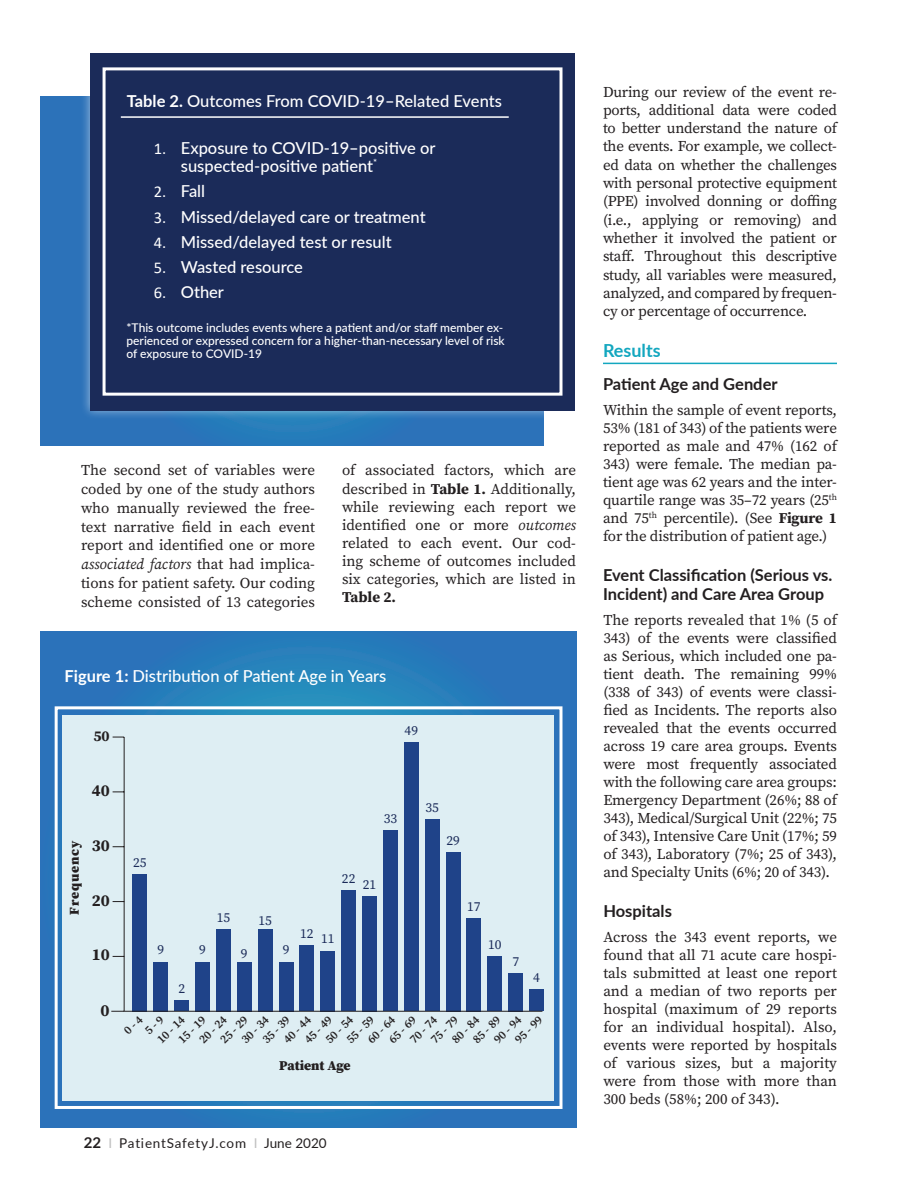
<style>
.page{position:relative;width:918px;height:1188px;background:#fff}
.page>*{position:absolute;margin:0;border:0;box-sizing:border-box;transform-origin:0 0}
.Underlined_Subheadin{font:700 18px "Lato";color:#13a7bf}
.t1{font:700 16.8px "Source Serif Pro";color:#231f20}
.t2{font:700 16.65px "Source Serif Pro";color:#231f20}
.Body_copy{font:500 16.5px/17.9px "Lato";color:#fff}
.subheadings{font:700 16.5px/19.5px "Lato";color:#231f20}
.footnotes{font:500 16.5px "Lato";color:#fff}
.Body_copy-2{font:15px/18px "Source Serif Pro";letter-spacing:-.01em;color:#231f20;text-align:justify}
.t3{font:700 15px "Source Serif Pro";color:#231f20}
.t4{font:13.5px "Source Serif Pro";color:#1b2b59}
.t5{font:13.5px "Lato";letter-spacing:.055em;color:#231f20}
.t6{font:900 13.5px "Source Serif Pro";letter-spacing:-.005em;color:#231f20}
.t7{font:900 13.5px "Source Serif Pro";letter-spacing:.065em;color:#231f20}
.List_Paragraph{font:500 12px/12.9px "Lato";color:#fff;text-align:justify}
.t8{font:600 11.85px "Source Serif Pro";color:#231f20}
.s1{font-weight:700}
.s2{font-family:"Calibri";font-weight:400}
.s3{font-style:italic}
.s4{font-weight:700;font-size:15px}
.s5{color:#bfbfbf}
</style>
<div class="page">
<hr style="left:603px;top:363px;width:234px;height:1px;background:#13a7bf">
<svg style="left:40px;top:631px;width:536px;height:496px;background:#2b79bb"></svg>
<div style="left:62px;top:716px;width:492px;height:385px;background:#deeef3"></div>
<div style="left:133px;top:874px;width:14px;height:137px;background:#1f4389"></div>
<div style="left:154px;top:962px;width:14px;height:49px;background:#1f4389"></div>
<div style="left:174px;top:1000px;width:15px;height:11px;background:#1f4389"></div>
<div style="left:195px;top:962px;width:15px;height:49px;background:#1f4389"></div>
<div style="left:216px;top:929px;width:15px;height:82px;background:#1f4389"></div>
<div style="left:237px;top:962px;width:15px;height:49px;background:#1f4389"></div>
<div style="left:258px;top:929px;width:15px;height:82px;background:#1f4389"></div>
<div style="left:279px;top:962px;width:14px;height:49px;background:#1f4389"></div>
<div style="left:300px;top:945px;width:14px;height:66px;background:#1f4389"></div>
<div style="left:321px;top:951px;width:14px;height:60px;background:#1f4389"></div>
<div style="left:341px;top:891px;width:15px;height:120px;background:#1f4389"></div>
<div style="left:362px;top:896px;width:15px;height:115px;background:#1f4389"></div>
<div style="left:383px;top:830px;width:15px;height:181px;background:#1f4389"></div>
<div style="left:404px;top:743px;width:15px;height:268px;background:#1f4389"></div>
<div style="left:425px;top:819px;width:15px;height:192px;background:#1f4389"></div>
<div style="left:446px;top:852px;width:14px;height:159px;background:#1f4389"></div>
<div style="left:467px;top:918px;width:14px;height:93px;background:#1f4389"></div>
<div style="left:488px;top:956px;width:14px;height:55px;background:#1f4389"></div>
<div style="left:508px;top:973px;width:15px;height:38px;background:#1f4389"></div>
<div style="left:529px;top:989px;width:15px;height:22px;background:#1f4389"></div>
<hr style="left:124px;top:737px;width:1px;height:274px;background:#231f20">
<hr style="left:124px;top:1011px;width:418px;height:1px;background:#231f20">
<div style="left:40px;top:96px;width:503px;height:350px;background:#2c72b9"></div>
<div style="left:81px;top:44px;width:503px;height:376px;background:#fff;opacity:.54"></div>
<div style="left:90px;top:53px;width:485px;height:357px;background:#1b2b59"></div>
<hr style="left:121px;top:116px;width:388px;height:2px;background:#fff">
<div style="left:103px;top:67px;width:459px;height:329px;border:3px solid #fff"></div>
<div style="left:55px;top:706px;width:507px;height:403px;border:3px solid #fff"></div>
<svg style="left:111px;top:1011px;width:54px;height:1px"></svg>
<p class="Body_copy" style="left:127px;top:92px;width:377px"><span class="s1">Table 2.</span> Outcomes From COVID-19–Related Events</p>
<p class="Body_copy" style="left:181px;top:139px;width:256px;text-indent:-27px"><span class="s2">1.</span> Exposure to COVID-19–positive or suspected-positive patient<sup>*</sup></p>
<p class="Body_copy" style="left:154px;top:182px;width:53px"><span class="s2">2.</span> Fall</p>
<p class="Body_copy" style="left:154px;top:207px;width:273px"><span class="s2">3.</span> Missed/delayed care or treatment</p>
<p class="Body_copy" style="left:154px;top:232px;width:239px"><span class="s2">4.</span> Missed/delayed test or result</p>
<p class="Body_copy" style="left:154px;top:257px;width:151px"><span class="s2">5.</span> Wasted resource</p>
<p class="Body_copy" style="left:154px;top:283px;width:72px"><span class="s2">6.</span> Other</p>
<p class="List_Paragraph" style="left:127px;top:321px;width:380px">*This outcome includes events where a patient and/or staff member ex&shy;perienced or expressed concern for a higher-than-necessary level of risk of exposure to COVID-19</p>
<p class="Body_copy-2" style="left:81px;top:461px;width:236px;line-height:18.8px">The second set of variables were coded by one of the study authors who manually reviewed the free&shy;text narrative field in each event report and identified one or more <span class="s3">associated factors</span> that had implica&shy;tions for patient safety. Our coding scheme consisted of 13 categories</p>
<p class="Body_copy-2" style="left:342px;top:461px;width:236px">of associated factors, which are described in <span class="s1">Table 1.</span> Additionally, while reviewing each report we identified one or more <span class="s3">outcomes </span>related to each event. Our cod&shy;ing scheme of outcomes included six categories, which are listed in <span class="s1">Table 2.</span></p>
<p class="footnotes" style="left:64px;top:664px;width:323px"><span class="s1">Figure 1:</span> Distribution of Patient Age in Years</p>
<p class="t3" style="left:94px;top:726px;width:18px">50</p>
<p class="t4" style="left:405px;top:722px;width:15px">49</p>
<p class="t2" style="left:92px;top:779px;width:19px">40</p>
<p class="t7" style="left:65px;top:915px;width:76px;rotate:-90deg">Frequency</p>
<p class="t2" style="left:92px;top:834px;width:19px">30</p>
<p class="t2" style="left:92px;top:889px;width:19px">20</p>
<p class="t2" style="left:92px;top:943px;width:19px">10</p>
<p class="t4" style="left:133px;top:853px;width:15px">25</p>
<p class="t4" style="left:157px;top:941px;width:8px">9</p>
<p class="t4" style="left:384px;top:810px;width:15px">33</p>
<p class="t4" style="left:178px;top:979px;width:8px">2</p>
<p class="t4" style="left:199px;top:941px;width:8px">9</p>
<p class="t4" style="left:217px;top:908px;width:15px">15</p>
<p class="t4" style="left:241px;top:944px;width:8px">9</p>
<p class="t4" style="left:258px;top:912px;width:15px">15</p>
<p class="t4" style="left:283px;top:941px;width:8px">9</p>
<p class="t4" style="left:342px;top:869px;width:15px">22</p>
<p class="t4" style="left:363px;top:875px;width:15px">21</p>
<p class="t4" style="left:300px;top:925px;width:15px">12</p>
<p class="t4" style="left:321px;top:930px;width:15px">11</p>
<p class="t4" style="left:425px;top:799px;width:15px">35</p>
<p class="t4" style="left:446px;top:831px;width:15px">29</p>
<p class="t4" style="left:467px;top:897px;width:15px">17</p>
<p class="t4" style="left:488px;top:936px;width:15px">10</p>
<p class="t4" style="left:512px;top:952px;width:8px">7</p>
<p class="t4" style="left:533px;top:968px;width:8px">4</p>
<p class="t1" style="left:101px;top:999px;width:11px">0</p>
<p class="t8" style="left:153px;top:1036px;width:35px;rotate:-45deg">10 - 14</p>
<p class="t8" style="left:195px;top:1036px;width:35px;rotate:-45deg">20 - 24</p>
<p class="t8" style="left:238px;top:1036px;width:35px;rotate:-45deg">30 - 34</p>
<p class="t8" style="left:280px;top:1036px;width:35px;rotate:-45deg">40 - 44</p>
<p class="t8" style="left:322px;top:1036px;width:35px;rotate:-45deg">50 - 54</p>
<p class="t8" style="left:364px;top:1036px;width:35px;rotate:-45deg">60 - 64</p>
<p class="t8" style="left:406px;top:1036px;width:35px;rotate:-45deg">70 - 74</p>
<p class="t8" style="left:448px;top:1036px;width:35px;rotate:-45deg">80 - 84</p>
<p class="t8" style="left:490px;top:1036px;width:35px;rotate:-45deg">90 - 94</p>
<p class="t8" style="left:174px;top:1036px;width:35px;rotate:-45deg">15 - 19</p>
<p class="t8" style="left:216px;top:1036px;width:35px;rotate:-45deg">25 - 29</p>
<p class="t8" style="left:259px;top:1036px;width:35px;rotate:-45deg">35 - 39</p>
<p class="t8" style="left:301px;top:1036px;width:35px;rotate:-45deg">45 - 49</p>
<p class="t8" style="left:343px;top:1036px;width:35px;rotate:-45deg">55 - 59</p>
<p class="t8" style="left:385px;top:1036px;width:35px;rotate:-45deg">65 - 69</p>
<p class="t8" style="left:427px;top:1036px;width:35px;rotate:-45deg">75 - 79</p>
<p class="t8" style="left:469px;top:1036px;width:35px;rotate:-45deg">85 - 89</p>
<p class="t8" style="left:511px;top:1036px;width:35px;rotate:-45deg">95 - 99</p>
<p class="t6" style="left:279px;top:1056px;width:73px">Patient Age</p>
<p class="t5" style="left:84px;top:1133px;width:244px"><span class="s4">22</span> <span class="s5">I</span> PatientSafetyJ.com <span class="s5">I</span> June 2020</p>
<p class="Body_copy-2" style="left:603px;top:82px;width:236px">During our review of the event re&shy;ports, additional data were coded to better understand the nature of the events. For example, we collect&shy;ed data on whether the challenges with personal protective equipment (PPE) involved donning or doffing (i.e., applying or removing) and whether it involved the patient or staff. Throughout this descriptive study, all variables were measured, analyzed, and compared by frequen&shy;cy or percentage of occurrence.</p>
<p class="Underlined_Subheadin" style="left:603px;top:338px;width:59px">Results</p>
<p class="subheadings" style="left:603px;top:374px;width:176px">Patient Age and Gender</p>
<p class="Body_copy-2" style="left:603px;top:401px;width:236px">Within the sample of event reports, 53% (181 of 343) of the patients were reported as male and 47% (162 of 343) were female. The median pa&shy;tient age was 62 years and the inter&shy;quartile range was 35–72 years (25<sup>th </sup>and 75<sup>th</sup> percentile). (See <span class="s1">Figure 1 </span>for the distribution of patient age.)</p>
<p class="subheadings" style="left:603px;top:564px;width:231px">Event Classification (Serious vs.<br>Incident) and Care Area Group</p>
<p class="Body_copy-2" style="left:603px;top:611px;width:235px">The reports revealed that 1% (5 of 343) of the events were classified as Serious, which included one pa&shy;tient death. The remaining 99% (338 of 343) of events were classi&shy;fied as Incidents. The reports also revealed that the events occurred across 19 care area groups. Events were most frequently associated with the following care area groups:<br>Emergency Department (26%; 88 of 343), Medical/Surgical Unit (22%; 75 of 343), Intensive Care Unit (17%; 59 of 343), Laboratory (7%; 25 of 343), and Specialty Units (6%; 20 of 343).</p>
<p class="subheadings" style="left:603px;top:900px;width:70px">Hospitals</p>
<p class="Body_copy-2" style="left:603px;top:928px;width:235px">Across the 343 event reports, we found that all 71 acute care hospi&shy;tals submitted at least one report and a median of two reports per hospital (maximum of 29 reports for an individual hospital). Also, events were reported by hospitals of various sizes, but a majority were from those with more than 300 beds (58%; 200 of 343).</p>
</div>
